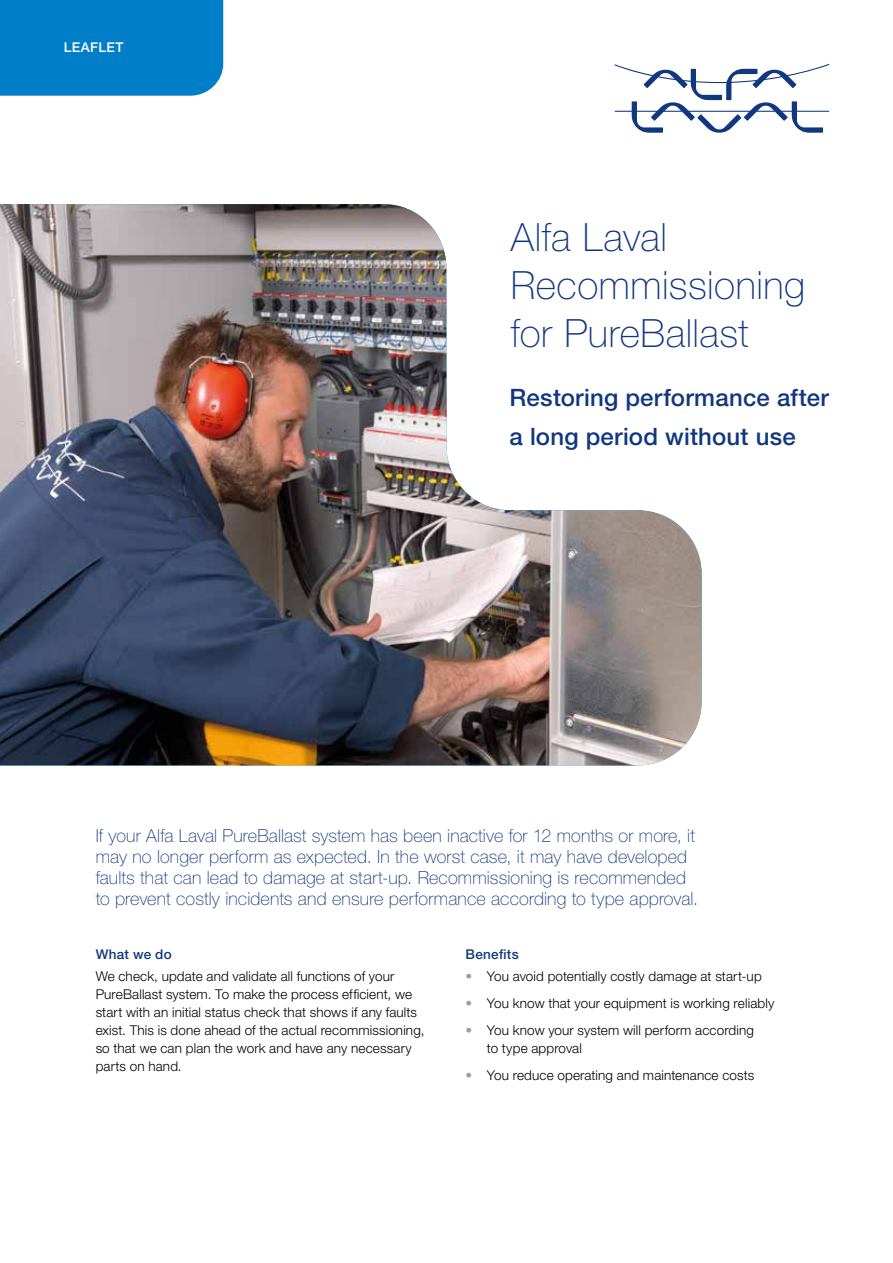
<style>
.page{position:relative;width:893px;height:1263px;background:#fff}
.page>*{position:absolute;margin:0;border:0;box-sizing:border-box;transform-origin:0 0}
.t1{font:100 39px/48px "Helvetica Neue LT Std";letter-spacing:.01em;color:#11387f}
.t2{font:500 24px/39px "Helvetica Neue LT Std";letter-spacing:.01em;color:#11387f}
.t3{font:100 18px/21px "Helvetica Neue LT Std";letter-spacing:.005em;color:#11387f}
.t4{font:300 13.5px/18px "Helvetica Neue LT Std";letter-spacing:.01em;color:#000}
.t5{font:500 13.5px "Helvetica Neue LT Std";letter-spacing:.02em;color:#11387f}
.t6{font:500 13.5px "Helvetica Neue LT Std";letter-spacing:.02em;color:#fff}
.s1{font-weight:100;color:#a79c95}
</style>
<div class="page">
<svg style="left:615px;top:64px;width:214px;height:69px"></svg>
<img style="left:0;top:204px;width:702px;height:561px">
<div style="left:0;top:0;width:223px;height:96px;background:#007fc8"></div>
<p class="t6" style="left:64px;top:39px;width:61px">LEAFLET</p>
<h1 class="t1" style="left:511px;top:213px;width:296px">Alfa Laval<br>Recommissioning for PureBallast</h1>
<h2 class="t2" style="left:510px;top:378px;width:321px">Restoring performance after a long period without use</h2>
<p class="t3" style="left:96px;top:825px;width:604px">If your Alfa Laval PureBallast system has been inactive for 12 months or more, it may no longer perform as expected. In the worst case, it may have developed faults that can lead to damage at start-up. Recommissioning is recommended to prevent costly incidents and ensure performance according to type approval.</p>
<p class="t5" style="left:96px;top:946px;width:78px">What we do</p>
<p class="t4" style="left:96px;top:967px;width:330px">We check, update and validate all functions of your PureBallast system. To make the process efficient, we start with an initial status check that shows if any faults exist. This is done ahead of the actual recommissioning, so that we can plan the work and have any necessary parts on hand.</p>
<p class="t5" style="left:466px;top:946px;width:55px">Benefits</p>
<p class="t4" style="left:466px;top:967px;width:298px"><span class="s1">•</span> You avoid potentially costly damage at start-up</p>
<p class="t4" style="left:466px;top:994px;width:310px"><span class="s1">•</span> You know that your equipment is working reliably</p>
<p class="t4" style="left:487px;top:1021px;width:269px;text-indent:-21px"><span class="s1">•</span> You know your system will perform according to type approval</p>
<p class="t4" style="left:466px;top:1066px;width:290px"><span class="s1">•</span> You reduce operating and maintenance costs</p>
</div>
